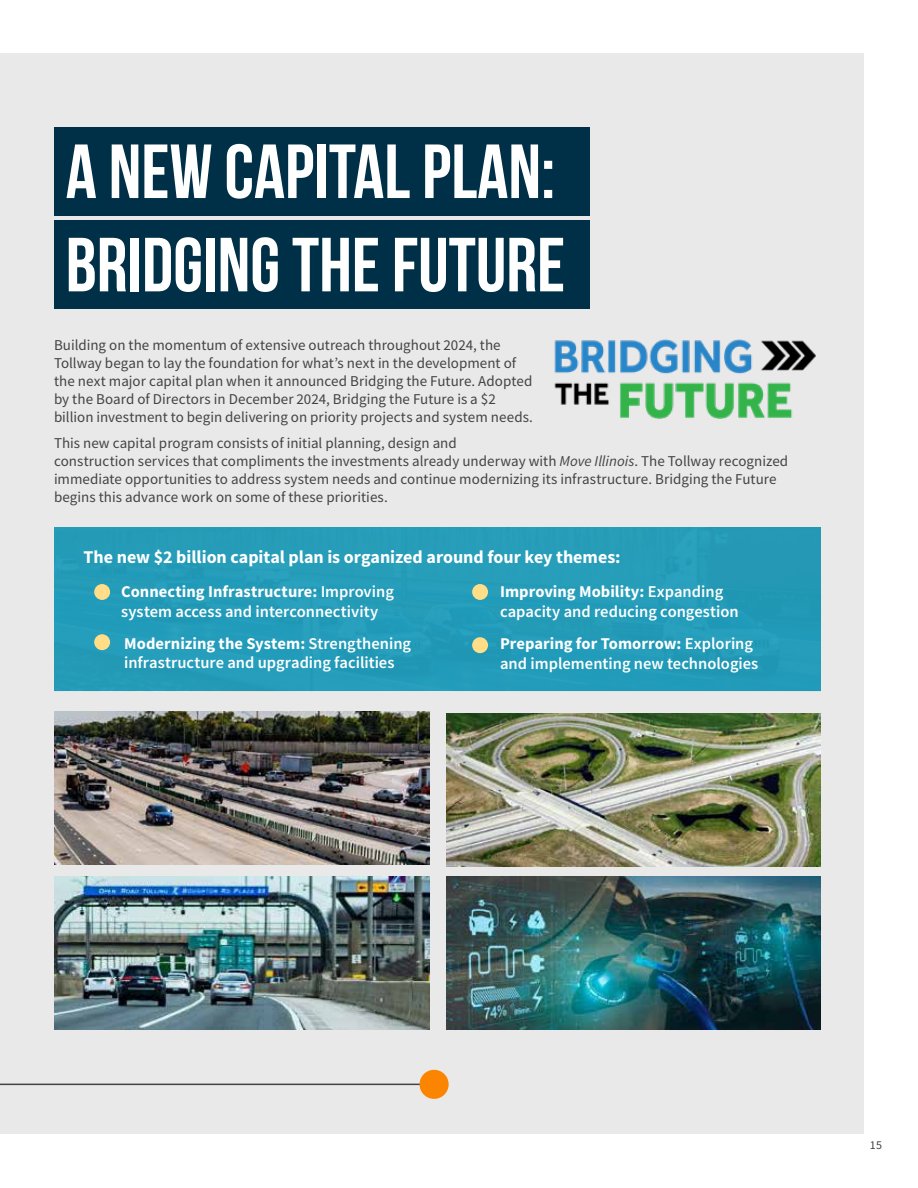
<style>
.page{position:relative;width:918px;height:1188px;background:#fff}
.page>*{position:absolute;margin:0;border:0;box-sizing:border-box;transform-origin:0 0}
.t1{font:700 76.5px/93.3px "Bebas Neue";color:#fff}
.t2{font:700 18px "Source Sans Pro";color:#fff}
.t3{font:600 16.5px/19.8px "Source Sans Pro";color:#fff}
.t4{font:15px/18px "Source Sans Pro";letter-spacing:.005em;color:#424342}
.t5{font:12px "Source Sans Pro";color:#424342}
.s1{font-style:italic}
.s2{font-weight:700}
</style>
<div class="page">
<div style="left:0;top:54px;width:864px;height:1080px;background:#e9e9ea"></div>
<img style="left:554px;top:339px;width:262px;height:80px">
<img style="left:55px;top:711px;width:374px;height:153px">
<img style="left:447px;top:713px;width:374px;height:153px">
<img style="left:55px;top:876px;width:374px;height:154px">
<img style="left:447px;top:876px;width:374px;height:154px">
<hr style="left:0;top:1084px;width:434px;height:1px;background:#424342">
<div style="left:420px;top:1070px;width:29px;height:29px;background:#fb8500;border-radius:50%"></div>
<div style="left:54px;top:127px;width:536px;height:89px;background:#003047"></div>
<div style="left:54px;top:221px;width:536px;height:88px;background:#003047"></div>
<div style="left:55px;top:527px;width:766px;height:164px;background:#249cb9"></div>
<div style="left:94px;top:584px;width:16px;height:16px;background:#ffde87;border-radius:50%"></div>
<div style="left:472px;top:584px;width:16px;height:16px;background:#ffde87;border-radius:50%"></div>
<div style="left:472px;top:637px;width:16px;height:16px;background:#ffde87;border-radius:50%"></div>
<div style="left:94px;top:634px;width:16px;height:16px;background:#ffde87;border-radius:50%"></div>
<h1 class="t1" style="left:66px;top:124px;width:501px">A NEW CAPITAL PLAN:<br>BRIDGING THE FUTURE</h1>
<p class="t4" style="left:54px;top:335px;width:481px">Building on the momentum of extensive outreach throughout 2024, the Tollway began to lay the foundation for what’s next in the development of the next major capital plan when it announced Bridging the Future. Adopted by the Board of Directors in December 2024, Bridging the Future is a $2 billion investment to begin delivering on priority projects and system needs.</p>
<p class="t4" style="left:54px;top:434px;width:736px">This new capital program consists of initial planning, design and<br>construction services that compliments the investments already underway with <span class="s1">Move Illinois</span>. The Tollway recognized immediate opportunities to address system needs and continue modernizing its infrastructure. Bridging the Future begins this advance work on some of these priorities.</p>
<p class="t2" style="left:84px;top:545px;width:539px">The new $2 billion capital plan is organized around four key themes:</p>
<p class="t3" style="left:121px;top:582px;width:274px"><span class="s2">Connecting Infrastructure:</span> Improving system access and interconnectivity</p>
<p class="t3" style="left:500px;top:582px;width:240px"><span class="s2">Improving Mobility:</span> Expanding capacity and reducing congestion</p>
<p class="t3" style="left:124px;top:633px;width:288px"><span class="s2">Modernizing the System:</span> Strengthening infrastructure and upgrading facilities</p>
<p class="t3" style="left:500px;top:634px;width:260px"><span class="s2">Preparing for Tomorrow:</span> Exploring and implementing new technologies</p>
<p class="t5" style="left:870px;top:1137px;width:14px">15</p>
</div>
